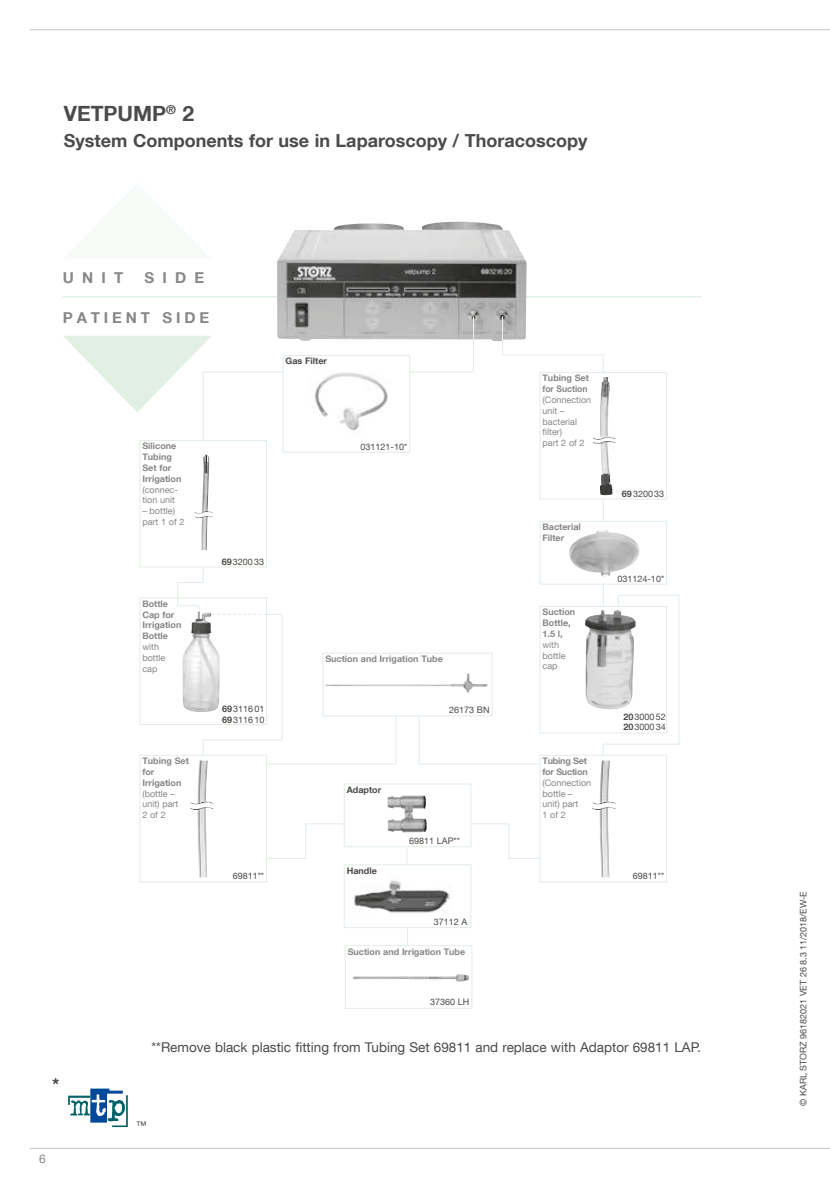
<style>
.page{position:relative;width:830px;height:1191px;background:#fff}
.page>*{position:absolute;margin:0;border:0;box-sizing:border-box;transform-origin:0 0}
.t1{font:700 21px "KS Helvetica Neue";color:#4b4b4a}
.t2{font:700 18px "KS Helvetica Neue";color:#4b4b4a}
.t3{font:700 15px "KS Helvetica Neue";letter-spacing:.55em;color:#878787}
.t4{font:13.5px "KS Helvetica Neue";color:#4b4b4a}
.t5{font:12px "KS Helvetica Neue";color:#878787}
.t6{font:10.5px "KS Helvetica Neue";color:#4b4b4a}
.t7{font:700 9px/10.8px "KS Helvetica Neue";color:#878787}
.t8{font:9px/10.8px "KS Helvetica Neue";color:#878787}
.t9{font:9px/10.8px "KS Helvetica Neue";color:#4b4b4a}
.t10{font:700 9px "KS Helvetica Neue";color:#4b4b4a}
.t11{font:700 9px/10.8px "KS Helvetica Neue";letter-spacing:-.025em;color:#878787}
.s1{font-weight:700}
</style>
<div class="page">
<hr style="left:30px;top:29px;width:799px;height:1px;background:#c7c7c6">
<hr style="left:30px;top:1148px;width:799px;height:1px;background:#c7c7c6">
<svg style="left:407px;top:928px;width:1px;height:17px"></svg>
<hr style="left:406px;top:847px;width:1px;height:35px;background:#e2efe3">
<img style="left:354px;top:880px;width:96px;height:33px">
<div style="left:343px;top:864px;width:128px;height:64px;border:1px solid #e2efe3"></div>
<hr style="left:395px;top:661px;width:1px;height:103px;background:#e2efe3">
<hr style="left:418px;top:655px;width:1px;height:109px;background:#e2efe3">
<div style="left:323px;top:653px;width:169px;height:63px;background:#fff"></div>
<img style="left:325px;top:673px;width:162px;height:20px">
<div style="left:322px;top:652px;width:170px;height:64px;border:1px solid #e2efe3"></div>
<hr style="left:63px;top:296px;width:638px;height:1px;background:#e2efe3">
<svg style="left:63px;top:336px;width:149px;height:76px"></svg>
<img style="left:277px;top:222px;width:249px;height:119px">
<hr style="left:203px;top:371px;width:270px;height:1px;background:#e2efe3">
<div style="left:139px;top:440px;width:128px;height:127px;border:1px solid #e2efe3"></div>
<div style="left:139px;top:597px;width:128px;height:128px;border:1px solid #e2efe3"></div>
<div style="left:139px;top:754px;width:128px;height:128px;border:1px solid #e2efe3"></div>
<img style="left:585px;top:610px;width:50px;height:99px">
<div style="left:539px;top:606px;width:127px;height:127px;border:1px solid #e2efe3"></div>
<div style="left:539px;top:754px;width:127px;height:128px;border:1px solid #e2efe3"></div>
<div style="left:539px;top:372px;width:127px;height:127px;border:1px solid #e2efe3"></div>
<hr style="left:203px;top:372px;width:1px;height:68px;background:#e2efe3">
<hr style="left:502px;top:354px;width:101px;height:1px;background:#e2efe3">
<hr style="left:617px;top:595px;width:62px;height:1px;background:#e2efe3">
<hr style="left:603px;top:743px;width:76px;height:1px;background:#e2efe3">
<hr style="left:281px;top:614px;width:1px;height:126px;background:#e2efe3">
<svg style="left:203px;top:740px;width:1px;height:14px"></svg>
<svg style="left:222px;top:614px;width:59px;height:1px"></svg>
<hr style="left:203px;top:739px;width:79px;height:1px;background:#e2efe3">
<hr style="left:305px;top:823px;width:38px;height:1px;background:#e2efe3">
<hr style="left:470px;top:823px;width:39px;height:1px;background:#e2efe3">
<img style="left:195px;top:454px;width:18px;height:96px">
<img style="left:190px;top:760px;width:23px;height:117px">
<img style="left:569px;top:530px;width:71px;height:47px">
<div style="left:539px;top:521px;width:127px;height:63px;border:1px solid #e2efe3"></div>
<hr style="left:678px;top:595px;width:1px;height:149px;background:#e2efe3">
<hr style="left:501px;top:317px;width:1px;height:38px;background:#e2efe3">
<hr style="left:473px;top:317px;width:1px;height:55px;background:#e2efe3">
<img style="left:182px;top:611px;width:38px;height:101px">
<svg style="left:177px;top:567px;width:27px;height:43px"></svg>
<div style="left:344px;top:945px;width:128px;height:64px;border:1px solid #e2efe3"></div>
<img style="left:353px;top:976px;width:55px;height:3px">
<img style="left:408px;top:974px;width:61px;height:7px">
<svg style="left:68px;top:1088px;width:60px;height:39px"></svg>
<div style="left:343px;top:783px;width:128px;height:64px;border:1px solid #e2efe3"></div>
<hr style="left:418px;top:763px;width:121px;height:1px;background:#e2efe3">
<hr style="left:267px;top:763px;width:129px;height:1px;background:#e2efe3">
<div style="left:282px;top:355px;width:128px;height:98px;background:#fff;border:1px solid #e2efe3"></div>
<hr style="left:508px;top:824px;width:1px;height:34px;background:#e2efe3">
<hr style="left:508px;top:858px;width:31px;height:1px;background:#e2efe3">
<hr style="left:305px;top:824px;width:1px;height:34px;background:#e2efe3">
<hr style="left:267px;top:858px;width:39px;height:1px;background:#e2efe3">
<img style="left:593px;top:377px;width:22px;height:118px">
<img style="left:310px;top:372px;width:78px;height:59px">
<img style="left:592px;top:760px;width:23px;height:117px">
<img style="left:387px;top:795px;width:40px;height:37px">
<h1 class="t1" style="left:64px;top:101px;width:132px">VETPUMP<sup>®</sup> 2</h1>
<h2 class="t2" style="left:64px;top:129px;width:525px">System Components for use in Laparoscopy / Thoracoscopy</h2>
<h3 class="t3" style="left:63px;top:268px;width:62px">UNIT</h3>
<h3 class="t3" style="left:144px;top:268px;width:61px">SIDE</h3>
<h3 class="t3" style="left:63px;top:308px;width:28px">P atient</h3>
<h3 class="t3" style="left:162px;top:308px;width:48px">s IDE</h3>
<p class="t10" style="left:285px;top:355px;width:43px">Gas Filter</p>
<p class="t7" style="left:142px;top:440px;width:40px">Silicone<br>Tubing<br>Set for<br>Irrigation</p>
<p class="t8" style="left:142px;top:484px;width:37px">(connec&shy;tion unit</p>
<p class="t8" style="left:142px;top:505px;width:44px">– bottle) part 1 of 2</p>
<p class="t7" style="left:142px;top:598px;width:40px">Bottle<br>Cap for<br>Irrigation<br>Bottle</p>
<p class="t8" style="left:142px;top:641px;width:25px">with bottle cap</p>
<p class="t7" style="left:142px;top:755px;width:48px">Tubing Set for<br>Irrigation</p>
<p class="t8" style="left:142px;top:787px;width:37px">(bottle – unit) part<br>2 of 2</p>
<p class="t9" style="left:222px;top:556px;width:44px"><span class="s1">69</span>320033</p>
<p class="t9" style="left:222px;top:703px;width:44px"><span class="s1">69</span>311601<br><span class="s1">69</span>311610</p>
<p class="t9" style="left:232px;top:870px;width:33px">69811**</p>
<p class="t9" style="left:360px;top:441px;width:48px">031121-10*</p>
<p class="t7" style="left:325px;top:653px;width:119px">Suction and Irrigation Tube</p>
<p class="t9" style="left:449px;top:704px;width:42px">26173 BN</p>
<p class="t10" style="left:346px;top:784px;width:36px">Adaptor</p>
<p class="t10" style="left:346px;top:865px;width:32px">Handle</p>
<p class="t9" style="left:409px;top:835px;width:52px">69811 LAP**</p>
<p class="t9" style="left:433px;top:916px;width:35px">37112 A</p>
<p class="t7" style="left:347px;top:945px;width:119px">Suction and Irrigation Tube</p>
<p class="t9" style="left:430px;top:996px;width:41px">37360 LH</p>
<p class="t7" style="left:542px;top:372px;width:48px">Tubing Set for Suction</p>
<p class="t8" style="left:542px;top:394px;width:50px">(Connection unit – bacterial filter)<br>part 2 of 2</p>
<p class="t7" style="left:542px;top:521px;width:40px">Bacterial<br>Filter</p>
<p class="t7" style="left:542px;top:606px;width:34px">Suction<br>Bottle,<br>1.5 l,</p>
<p class="t8" style="left:542px;top:639px;width:25px">with bottle cap</p>
<p class="t11" style="left:542px;top:755px;width:47px">Tubing Set for Suction</p>
<p class="t8" style="left:542px;top:777px;width:50px">(Connection bottle – unit) part<br>1 of 2</p>
<p class="t9" style="left:621px;top:488px;width:44px"><span class="s1">69</span>320033</p>
<p class="t9" style="left:617px;top:573px;width:48px">031124-10*</p>
<p class="t9" style="left:623px;top:711px;width:44px"><span class="s1">20</span>300052<br><span class="s1">20</span>300034</p>
<p class="t9" style="left:632px;top:870px;width:33px">69811**</p>
<h2 class="t2" style="left:52px;top:1073px;width:9px">*</h2>
<h3 class="t5" style="left:39px;top:1151px;width:8px">6</h3>
<h3 class="t4" style="left:151px;top:1039px;width:550px">**Remove black plastic fitting from Tubing Set 69811 and replace with Adaptor 69811 LAP.</h3>
<p class="t6" style="left:136px;top:1118px;width:12px">™</p>
<p class="t9" style="left:797px;top:1106px;width:216px;rotate:-90deg">© KARL STORZ 96182021 VET 26 8.3 11/2018/EW-E</p>
</div>
